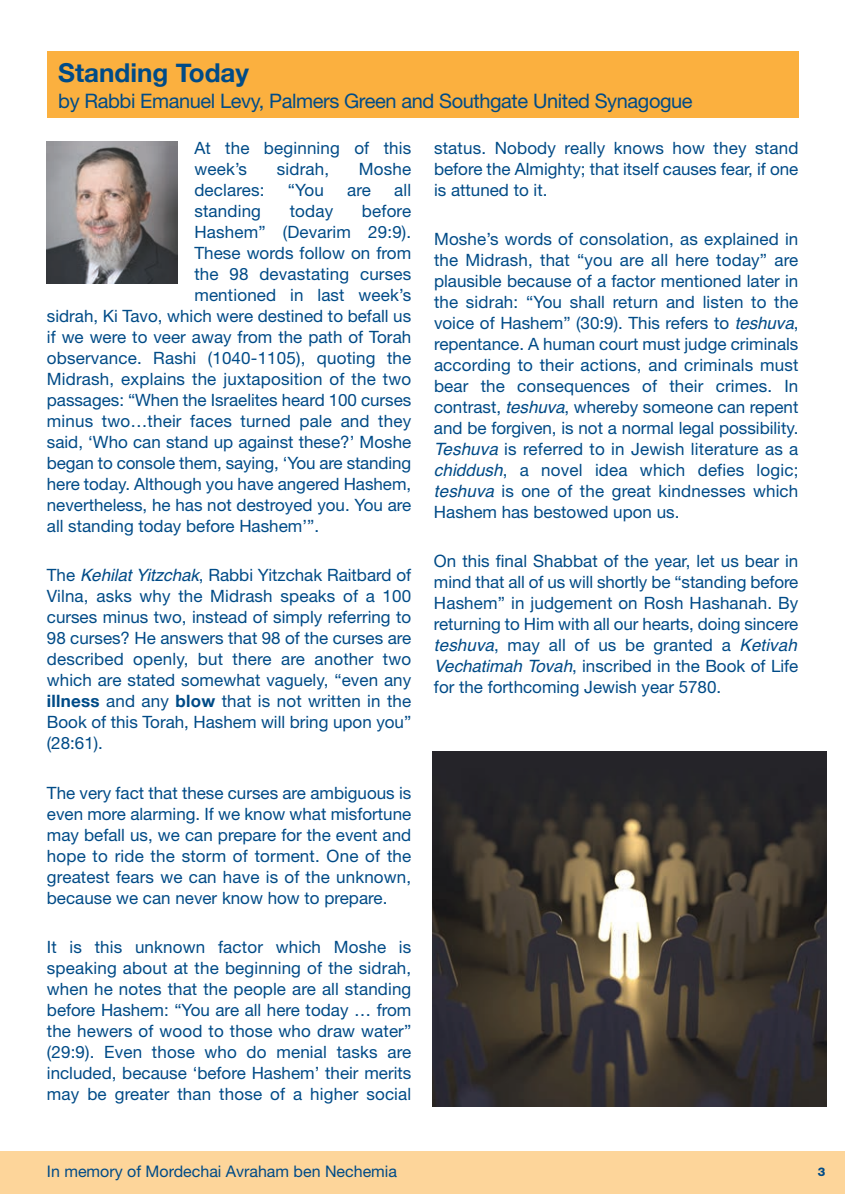
<style>
.page{position:relative;width:845px;height:1194px;background:#fff}
.page>*{position:absolute;margin:0;border:0;box-sizing:border-box;transform-origin:0 0}
.t1{font:700 26px "Helvetica Neue";color:#004b87}
.t2{font:20px "Helvetica Neue";letter-spacing:-.02em;color:#004b87}
.t3{font:17px/21px "Helvetica Neue";color:#004b87;text-align:justify}
.t4{font:16px "Helvetica Neue";color:#004b87}
.t5{font:800 12px "Helvetica Neue";color:#004b87}
.s1{font-family:"Helvetica";font-style:italic}
.s2{font-weight:700}
</style>
<div class="page">
<div style="left:0;top:1151px;width:845px;height:43px;background:#fdd59a"></div>
<div style="left:47px;top:51px;width:751px;height:67px;background:#fbb03f"></div>
<img style="left:47px;top:142px;width:130px;height:141px">
<img style="left:432px;top:751px;width:394px;height:355px">
<h1 class="t1" style="left:58px;top:57px;width:192px">Standing Today</h1>
<p class="t2" style="left:58px;top:94px;width:636px">by Rabbi Emanuel Levy, Palmers Green and Southgate United Synagogue</p>
<p class="t3" style="left:194px;top:139px;width:218px">At the beginning of this week’s</p>
<p class="t3" style="left:434px;top:139px;width:366px">status. Nobody really knows how they stand before the Almighty; that itself causes fear, if one is attuned to it.</p>
<p class="t3" style="left:434px;top:230px;width:366px">Moshe’s words of consolation, as explained in the Midrash, that “you are all here today” are plausible because of a factor mentioned later in the sidrah: “You shall return and listen to the voice of Hashem” (30:9). This refers to <span class="s1">teshuva</span>, repentance. A human court must judge criminals according to their actions, and criminals must bear the consequences of their crimes. In contrast, <span class="s1">teshuva</span>, whereby someone can repent and be forgiven, is not a normal legal possibility.<br><span class="s1">Teshuva</span> is referred to in Jewish literature as a <span class="s1">chiddush</span>, a novel idea which defies logic; <span class="s1">teshuva</span> is one of the great kindnesses which Hashem has bestowed upon us.</p>
<p class="t3" style="left:434px;top:552px;width:366px">On this final Shabbat of the year, let us bear in mind that all of us will shortly be “standing before Hashem” in judgement on Rosh Hashanah. By returning to Him with all our hearts, doing sincere <span class="s1">teshuva</span>, may all of us be granted a <span class="s1">Ketivah Vechatimah Tovah</span>, inscribed in the Book of Life for the forthcoming Jewish year 5780.</p>
<p class="t3" style="left:277px;top:160px;width:54px">sidrah,</p>
<p class="t3" style="left:359px;top:160px;width:54px">Moshe</p>
<p class="t3" style="left:194px;top:181px;width:72px">declares:</p>
<p class="t3" style="left:288px;top:181px;width:38px">“You</p>
<p class="t3" style="left:347px;top:181px;width:25px">are</p>
<p class="t3" style="left:394px;top:181px;width:19px">all</p>
<p class="t3" style="left:194px;top:202px;width:68px">standing</p>
<p class="t3" style="left:290px;top:202px;width:45px">today</p>
<p class="t3" style="left:362px;top:202px;width:51px">before</p>
<p class="t3" style="left:194px;top:223px;width:218px">Hashem” (Devarim 29:9).</p>
<p class="t3" style="left:194px;top:244px;width:218px">These words follow on from</p>
<p class="t3" style="left:194px;top:265px;width:218px">the 98 devastating curses</p>
<p class="t3" style="left:194px;top:286px;width:218px">mentioned in last week’s</p>
<p class="t3" style="left:47px;top:307px;width:366px">sidrah, Ki Tavo, which were destined to befall us</p>
<p class="t3" style="left:47px;top:328px;width:366px">if we were to veer away from the path of Torah</p>
<p class="t3" style="left:47px;top:349px;width:366px">observance. Rashi (1040-1105), quoting the</p>
<p class="t3" style="left:47px;top:370px;width:366px">Midrash, explains the juxtaposition of the two</p>
<p class="t3" style="left:47px;top:391px;width:366px">passages: “When the Israelites heard 100 curses</p>
<p class="t3" style="left:47px;top:412px;width:366px">minus two…their faces turned pale and they</p>
<p class="t3" style="left:47px;top:433px;width:366px">said, ‘Who can stand up against these?’ Moshe</p>
<p class="t3" style="left:47px;top:454px;width:366px">began to console them, saying, ‘You are standing</p>
<p class="t3" style="left:47px;top:475px;width:366px">here today. Although you have angered Hashem,</p>
<p class="t3" style="left:47px;top:496px;width:366px">nevertheless, he has not destroyed you. You are</p>
<p class="t3" style="left:47px;top:517px;width:274px">all standing today before Hashem’”.</p>
<p class="t3" style="left:47px;top:566px;width:366px">The <span class="s1">Kehilat Yitzchak</span>, Rabbi Yitzchak Raitbard of Vilna, asks why the Midrash speaks of a 100 curses minus two, instead of simply referring to 98 curses? He answers that 98 of the curses are described openly, but there are another two which are stated somewhat vaguely, “even any <span class="s2">illness</span> and any <span class="s2">blow</span> that is not written in the Book of this Torah, Hashem will bring upon you” (28:61).</p>
<p class="t3" style="left:47px;top:783px;width:366px">The very fact that these curses are ambiguous is even more alarming. If we know what misfortune may befall us, we can prepare for the event and hope to ride the storm of torment. One of the greatest fears we can have is of the unknown, because we can never know how to prepare.</p>
<p class="t3" style="left:47px;top:938px;width:366px">It is this unknown factor which Moshe is speaking about at the beginning of the sidrah, when he notes that the people are all standing before Hashem: “You are all here today … from the hewers of wood to those who draw water” (29:9). Even those who do menial tasks are included, because ‘before Hashem’ their merits may be greater than those of a higher social</p>
<p class="t4" style="left:47px;top:1165px;width:352px">In memory of Mordechai Avraham ben Nechemia</p>
<p class="t5" style="left:818px;top:1167px;width:9px">3</p>
</div>
